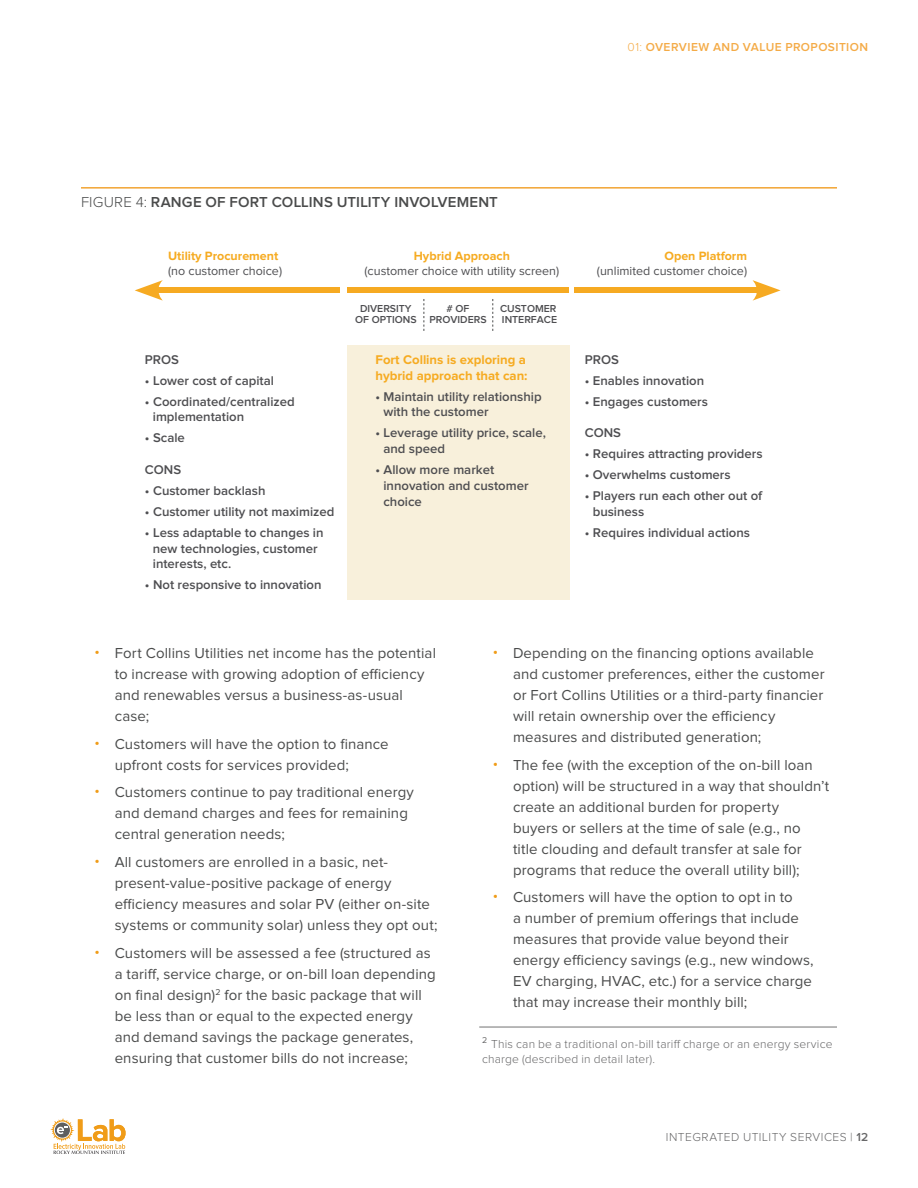
<style>
.page{position:relative;width:918px;height:1188px;background:#fff}
.page>*{position:absolute;margin:0;border:0;box-sizing:border-box;transform-origin:0 0}
.t1{font:600 23.7px "Proxima Nova";color:#404042}
.t2{font:15px/21px "Proxima Nova";letter-spacing:.005em;color:#4a4b4b}
.t3{font:600 15px "Proxima Nova";letter-spacing:.015em;color:#4a4b4b}
.t4{font:600 13.2px/15.8px "Proxima Nova";color:#4e4e51}
.t5{font:700 13.2px/15.8px "Proxima Nova";color:#f6ab21}
.t6{font:12.45px "Proxima Nova";color:#4e4e51}
.t7{font:700 12.45px "Proxima Nova";color:#f6ab21}
.t8{font:300 12px/15px "Proxima Nova";letter-spacing:.015em;color:#686869}
.t9{font:600 12px "Proxima Nova";letter-spacing:.04em;color:#f4ab47}
.t10{font:300 12px "Proxima Nova";letter-spacing:.04em;color:#686869}
.t11{font:600 10.5px/11.9px "Proxima Nova";color:#4e4e51;text-align:center}
.s1{font-weight:300}
.s2{color:#f09c18}
.s3{font-weight:600}
</style>
<div class="page">
<svg style="left:50px;top:1118px;width:76px;height:35px"></svg>
<div style="left:347px;top:345px;width:222px;height:255px;background:#f8f0db"></div>
<svg style="left:424px;top:299px;width:1px;height:32px"></svg>
<svg style="left:492px;top:299px;width:1px;height:32px"></svg>
<div style="left:153px;top:288px;width:187px;height:5px;background:#f6aa22"></div>
<svg style="left:135px;top:280px;width:28px;height:21px"></svg>
<div style="left:575px;top:288px;width:186px;height:5px;background:#f6aa22"></div>
<div style="left:347px;top:288px;width:222px;height:5px;background:#f6aa22"></div>
<svg style="left:753px;top:280px;width:28px;height:21px"></svg>
<hr style="left:81px;top:187px;width:756px;height:2px;background:#f2a433">
<hr style="left:479px;top:1027px;width:358px;height:1px;background:#727273">
<p class="t9" style="left:628px;top:42px;width:242px"><span class="s1">01:</span> OVERVIEW AND VALUE PROPOSITION</p>
<h1 class="t1" style="left:135px;top:190px;width:536px"><span class="s1">Figure X:</span> Range of FCU Options to Meet City Goals</h1>
<p class="t7" style="left:168px;top:250px;width:112px">Utility Procurement</p>
<p class="t6" style="left:168px;top:265px;width:115px">(no customer choice)</p>
<p class="t3" style="left:81px;top:195px;width:418px"><span class="s1">FIGURE 4:</span> RANGE OF FORT COLLINS UTILITY INVOLVEMENT</p>
<p class="t7" style="left:414px;top:250px;width:98px">Hybrid Approach</p>
<p class="t6" style="left:365px;top:265px;width:196px">(customer choice with utility screen)</p>
<p class="t7" style="left:665px;top:250px;width:84px">Open Platform</p>
<p class="t6" style="left:597px;top:265px;width:152px">(unlimited customer choice)</p>
<p class="t4" style="left:145px;top:352px;width:36px">PROS</p>
<p class="t4" style="left:145px;top:373px;width:130px">• Lower cost of capital</p>
<p class="t4" style="left:153px;top:394px;width:143px;text-indent:-8px">• Coordinated/centralized implementation</p>
<p class="t4" style="left:145px;top:431px;width:41px">• Scale</p>
<p class="t4" style="left:145px;top:462px;width:38px">CONS</p>
<p class="t4" style="left:145px;top:483px;width:122px">• Customer backlash</p>
<p class="t4" style="left:145px;top:504px;width:191px">• Customer utility not maximized</p>
<p class="t4" style="left:153px;top:525px;width:172px;text-indent:-8px">• Less adaptable to changes in new technologies, customer interests, etc.</p>
<p class="t4" style="left:145px;top:578px;width:178px">• Not responsive to innovation</p>
<p class="t11" style="left:355px;top:303px;width:63px">DIVERSITY<br>OF OPTIONS</p>
<p class="t11" style="left:429px;top:303px;width:59px"># OF<br>PROVIDERS</p>
<p class="t11" style="left:500px;top:303px;width:59px;text-align:left">CUSTOMER<br>INTERFACE</p>
<p class="t5" style="left:376px;top:352px;width:154px">Fort Collins is exploring a hybrid approach that can:</p>
<p class="t4" style="left:383px;top:389px;width:160px;text-indent:-8px">• Maintain utility relationship with the customer</p>
<p class="t4" style="left:383px;top:426px;width:164px;text-indent:-8px">• Leverage utility price, scale, and speed</p>
<p class="t4" style="left:383px;top:462px;width:147px;text-indent:-8px">• Allow more market innovation and customer choice</p>
<p class="t4" style="left:585px;top:352px;width:36px">PROS</p>
<p class="t4" style="left:585px;top:373px;width:121px">• Enables innovation</p>
<p class="t4" style="left:585px;top:394px;width:125px">• Engages customers</p>
<p class="t4" style="left:585px;top:425px;width:38px">CONS</p>
<p class="t4" style="left:585px;top:446px;width:179px">• Requires attracting providers</p>
<p class="t4" style="left:585px;top:467px;width:147px">• Overwhelms customers</p>
<p class="t4" style="left:593px;top:488px;width:171px;text-indent:-8px">• Players run each other out of business</p>
<p class="t4" style="left:585px;top:525px;width:167px">• Requires individual actions</p>
<p class="t2" style="left:115px;top:643px;width:323px;text-indent:-20px"><span class="s2">•</span> Fort Collins Utilities net income has the potential to increase with growing adoption of efficiency and renewables versus a business-as-usual case;</p>
<p class="t2" style="left:115px;top:734px;width:275px;text-indent:-20px"><span class="s2">•</span> Customers will have the option to finance upfront costs for services provided;</p>
<p class="t2" style="left:115px;top:783px;width:301px;text-indent:-20px"><span class="s2">•</span> Customers continue to pay traditional energy and demand charges and fees for remaining central generation needs;</p>
<p class="t2" style="left:115px;top:852px;width:324px;text-indent:-20px"><span class="s2">•</span> All customers are enrolled in a basic, net&shy;present-value-positive package of energy efficiency measures and solar PV (either on-site systems or community solar) unless they opt out;</p>
<p class="t2" style="left:115px;top:943px;width:323px;text-indent:-20px"><span class="s2">•</span> Customers will be assessed a fee (structured as a tariff, service charge, or on-bill loan depending on final design)<sup>2</sup> for the basic package that will be less than or equal to the expected energy and demand savings the package generates, ensuring that customer bills do not increase;</p>
<p class="t2" style="left:513px;top:643px;width:313px;text-indent:-20px"><span class="s2">•</span> Depending on the financing options available and customer preferences, either the customer or Fort Collins Utilities or a third-party financier will retain ownership over the efficiency measures and distributed generation;</p>
<p class="t2" style="left:513px;top:755px;width:318px;text-indent:-20px"><span class="s2">•</span> The fee (with the exception of the on-bill loan option) will be structured in a way that shouldn’t create an additional burden for property<br>buyers or sellers at the time of sale (e.g., no<br>title clouding and default transfer at sale for programs that reduce the overall utility bill);</p>
<p class="t2" style="left:513px;top:888px;width:302px;text-indent:-20px"><span class="s2">•</span> Customers will have the option to opt in to<br>a number of premium offerings that include measures that provide value beyond their energy efficiency savings (e.g., new windows, EV charging, HVAC, etc.) for a service charge that may increase their monthly bill;</p>
<p class="t8" style="left:482px;top:1037px;width:352px"><sup>2</sup> This can be a traditional on-bill tariff charge or an energy service charge (described in detail later).</p>
<p class="t10" style="left:666px;top:1132px;width:204px">INTEGRATED UTILITY SERVICES | <span class="s3">12</span></p>
</div>
